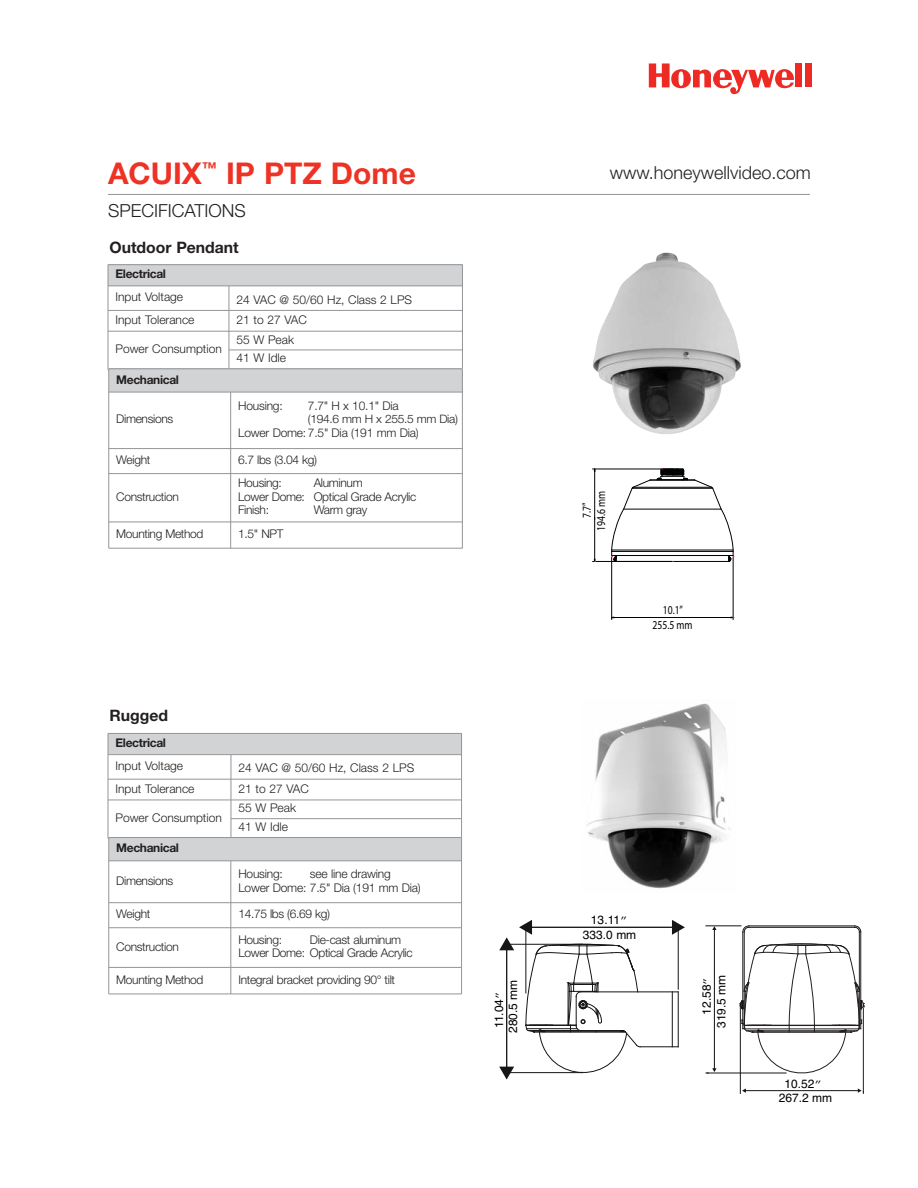
<style>
.page{position:relative;width:918px;height:1188px;background:#fff}
.page>*{position:absolute;margin:0;border:0;box-sizing:border-box;transform-origin:0 0}
.t1{font:700 30px "Helvetica Neue";color:#ee3224}
.t2{font:300 18px "Helvetica Neue";color:#231f20}
.t3{font:700 15.75px "Helvetica Neue";color:#231f20}
.t4{font:12.15px/14.5px "Myriad Pro";color:#010202;text-align:center;scale:.8 1}
.t5{font:300 12px/13.5px "Helvetica Neue";letter-spacing:-.03em;color:#231f20}
.t6{font:300 12px/18.8px "Helvetica Neue";color:#231f20}
.t7{font:12px/14.1px "Helvetica";color:#010202;text-align:center}
.t8{font:700 12px "Helvetica Neue";letter-spacing:-.03em;color:#231f20}
.t9{font:12px/14.5px "Myriad Pro";color:#010202;text-align:center;scale:.8 1}
.t10{font:300 11.7px "Helvetica Neue";letter-spacing:-.03em;color:#231f20}
.s1{font-family:"Courier New"}
</style>
<div class="page">
<hr style="left:108px;top:194px;width:702px;height:1px;background:#939598">
<div style="left:796px;top:63px;width:6px;height:24px;background:#ee2a24"></div>
<div style="left:805px;top:63px;width:6px;height:24px;background:#ee2a24"></div>
<svg style="left:649px;top:63px;width:145px;height:31px"></svg>
<div style="left:108px;top:265px;width:354px;height:21px;background:#d1d3d4"></div>
<hr style="left:108px;top:265px;width:1px;height:105px;background:#939598">
<hr style="left:229px;top:286px;width:1px;height:84px;background:#939598">
<hr style="left:462px;top:265px;width:1px;height:105px;background:#939598">
<hr style="left:108px;top:264px;width:354px;height:1px;background:#939598">
<hr style="left:108px;top:286px;width:354px;height:1px;background:#939598">
<hr style="left:108px;top:310px;width:354px;height:1px;background:#939598">
<hr style="left:108px;top:331px;width:354px;height:1px;background:#939598">
<hr style="left:229px;top:350px;width:233px;height:1px;background:#939598">
<div style="left:109px;top:369px;width:353px;height:23px;background:#d1d3d4"></div>
<hr style="left:108px;top:369px;width:1px;height:179px;background:#939598">
<hr style="left:230px;top:392px;width:1px;height:156px;background:#939598">
<hr style="left:462px;top:369px;width:1px;height:179px;background:#939598">
<hr style="left:109px;top:369px;width:353px;height:1px;background:#939598">
<hr style="left:109px;top:392px;width:353px;height:1px;background:#939598">
<hr style="left:109px;top:448px;width:353px;height:1px;background:#939598">
<hr style="left:109px;top:473px;width:353px;height:1px;background:#939598">
<hr style="left:109px;top:522px;width:353px;height:1px;background:#939598">
<hr style="left:109px;top:548px;width:353px;height:1px;background:#939598">
<div style="left:108px;top:733px;width:354px;height:22px;background:#d1d3d4"></div>
<hr style="left:108px;top:733px;width:1px;height:106px;background:#939598">
<hr style="left:231px;top:755px;width:1px;height:84px;background:#939598">
<hr style="left:461px;top:733px;width:1px;height:106px;background:#939598">
<hr style="left:108px;top:733px;width:354px;height:1px;background:#939598">
<hr style="left:108px;top:754px;width:354px;height:1px;background:#939598">
<hr style="left:108px;top:779px;width:354px;height:1px;background:#939598">
<hr style="left:108px;top:800px;width:354px;height:1px;background:#939598">
<hr style="left:231px;top:818px;width:231px;height:1px;background:#939598">
<div style="left:109px;top:838px;width:353px;height:23px;background:#d1d3d4"></div>
<hr style="left:108px;top:838px;width:1px;height:156px;background:#939598">
<hr style="left:231px;top:861px;width:1px;height:133px;background:#939598">
<hr style="left:461px;top:838px;width:1px;height:156px;background:#939598">
<hr style="left:109px;top:837px;width:353px;height:1px;background:#939598">
<hr style="left:109px;top:861px;width:353px;height:1px;background:#939598">
<hr style="left:109px;top:902px;width:353px;height:1px;background:#939598">
<hr style="left:109px;top:927px;width:353px;height:1px;background:#939598">
<hr style="left:109px;top:967px;width:353px;height:1px;background:#939598">
<hr style="left:109px;top:994px;width:353px;height:1px;background:#939598">
<hr style="left:611px;top:557px;width:1px;height:63px;background:#010202">
<hr style="left:733px;top:557px;width:1px;height:63px;background:#010202">
<hr style="left:614px;top:617px;width:68px;height:1px;background:#010202">
<hr style="left:681px;top:617px;width:50px;height:1px;background:#010202">
<hr style="left:593px;top:469px;width:68px;height:1px;background:#010202">
<hr style="left:593px;top:561px;width:79px;height:1px;background:#010202">
<hr style="left:594px;top:471px;width:1px;height:48px;background:#010202">
<hr style="left:594px;top:517px;width:1px;height:42px;background:#010202">
<svg style="left:611px;top:469px;width:123px;height:93px"></svg>
<img style="left:593px;top:252px;width:148px;height:182px">
<img style="left:586px;top:703px;width:145px;height:186px">
<hr style="left:640px;top:1046px;width:38px;height:1px;background:#141516">
<hr style="left:581px;top:992px;width:97px;height:1px;background:#141516">
<hr style="left:672px;top:992px;width:1px;height:55px;background:#141516">
<hr style="left:678px;top:992px;width:1px;height:55px;background:#141516">
<hr style="left:678px;top:928px;width:1px;height:61px;background:#141516">
<hr style="left:530px;top:927px;width:144px;height:1px;background:#141516">
<svg style="left:672px;top:920px;width:13px;height:15px"></svg>
<svg style="left:499px;top:920px;width:142px;height:160px"></svg>
<hr style="left:706px;top:925px;width:35px;height:1px;background:#141516">
<hr style="left:706px;top:1073px;width:80px;height:1px;background:#141516">
<hr style="left:714px;top:929px;width:1px;height:140px;background:#141516">
<svg style="left:707px;top:1068px;width:10px;height:6px"></svg>
<svg style="left:712px;top:926px;width:5px;height:4px"></svg>
<hr style="left:742px;top:932px;width:1px;height:97px;background:#141516">
<hr style="left:744px;top:932px;width:1px;height:97px;background:#221e1f">
<hr style="left:749px;top:927px;width:106px;height:1px;background:#141516">
<hr style="left:749px;top:926px;width:106px;height:1px;background:#141516">
<hr style="left:859px;top:932px;width:1px;height:97px;background:#221e1f">
<hr style="left:860px;top:932px;width:1px;height:97px;background:#221e1f">
<svg style="left:742px;top:925px;width:8px;height:8px"></svg>
<svg style="left:854px;top:925px;width:8px;height:8px"></svg>
<svg style="left:739px;top:943px;width:125px;height:150px"></svg>
<h1 class="t1" style="left:108px;top:163px;width:309px">ACUIX<sup>™</sup> IP PTZ Dome</h1>
<h2 class="t2" style="left:610px;top:166px;width:203px">www.honeywellvideo.com</h2>
<h2 class="t2" style="left:108px;top:204px;width:139px">SPECIFICATIONS</h2>
<h3 class="t3" style="left:110px;top:241px;width:131px">Outdoor Pendant</h3>
<p class="t8" style="left:116px;top:270px;width:52px">Electrical</p>
<p class="t6" style="left:116px;top:289px;width:69px">Input Voltage</p>
<p class="t6" style="left:236px;top:291px;width:177px">24 VAC @ 50/60 Hz, Class 2 LPS</p>
<p class="t6" style="left:116px;top:311px;width:81px">Input Tolerance</p>
<p class="t5" style="left:236px;top:314px;width:72px">21 to 27 VAC</p>
<p class="t6" style="left:116px;top:341px;width:108px">Power Consumption</p>
<p class="t6" style="left:236px;top:331px;width:59px">55 W Peak<br>41 W Idle</p>
<p class="t8" style="left:116px;top:375px;width:64px">Mechanical</p>
<p class="t5" style="left:116px;top:414px;width:58px">Dimensions</p>
<p class="t5" style="left:238px;top:400px;width:46px">Housing:</p>
<p class="t5" style="left:308px;top:400px;width:92px">7.7" H x 10.1" Dia</p>
<p class="t10" style="left:308px;top:415px;width:152px">(194.6 mm H x 255.5 mm Dia)</p>
<p class="t5" style="left:238px;top:427px;width:182px">Lower Dome:7.5" Dia (191 mm Dia)</p>
<p class="t5" style="left:116px;top:454px;width:36px">Weight</p>
<p class="t5" style="left:238px;top:454px;width:81px">6.7 lbs (3.04 kg)</p>
<p class="t5" style="left:116px;top:491px;width:64px">Construction</p>
<p class="t5" style="left:238px;top:478px;width:45px">Housing:</p>
<p class="t5" style="left:238px;top:478px;width:180px;text-indent:75px">Aluminum<br>Lower Dome: Optical Grade Acrylic<br>Finish:</p>
<p class="t5" style="left:314px;top:505px;width:55px">Warm gray</p>
<p class="t5" style="left:116px;top:528px;width:89px">Mounting Method</p>
<p class="t5" style="left:238px;top:528px;width:47px">1.5" NPT</p>
<h3 class="t3" style="left:110px;top:710px;width:60px">Rugged</h3>
<p class="t8" style="left:116px;top:739px;width:52px">Electrical</p>
<p class="t6" style="left:116px;top:758px;width:69px">Input Voltage</p>
<p class="t6" style="left:238px;top:760px;width:177px">24 VAC @ 50/60 Hz, Class 2 LPS</p>
<p class="t6" style="left:116px;top:780px;width:81px">Input Tolerance</p>
<p class="t5" style="left:238px;top:783px;width:72px">21 to 27 VAC</p>
<p class="t6" style="left:116px;top:809px;width:108px">Power Consumption</p>
<p class="t6" style="left:238px;top:800px;width:59px">55 W Peak<br>41 W Idle</p>
<p class="t8" style="left:116px;top:844px;width:64px">Mechanical</p>
<p class="t5" style="left:116px;top:875px;width:58px">Dimensions</p>
<p class="t5" style="left:238px;top:868px;width:46px">Housing:</p>
<p class="t5" style="left:238px;top:868px;width:184px;text-indent:72px">see line drawing<br>Lower Dome: 7.5" Dia (191 mm Dia)</p>
<p class="t5" style="left:116px;top:908px;width:36px">Weight</p>
<p class="t5" style="left:238px;top:908px;width:93px">14.75 lbs (6.69 kg)</p>
<p class="t5" style="left:116px;top:941px;width:64px">Construction</p>
<p class="t5" style="left:238px;top:934px;width:45px">Housing:</p>
<p class="t5" style="left:238px;top:934px;width:176px;text-indent:72px">Die-cast aluminum<br>Lower Dome: Optical Grade Acrylic</p>
<p class="t5" style="left:116px;top:974px;width:89px">Mounting Method</p>
<p class="t5" style="left:238px;top:974px;width:158px">Integral bracket providing 90° tilt</p>
<p class="t7" style="left:493px;top:1033px;width:55px;text-align:left;text-indent:5px;rotate:-90deg">11.04<span class="s1">”<br></span>280.5 mm</p>
<p class="t4" style="left:579px;top:531px;width:51px;rotate:-90deg">7.7”<br>194.6 mm</p>
<p class="t9" style="left:653px;top:603px;width:51px">10.1”<br>255.5 mm</p>
<p class="t7" style="left:583px;top:914px;width:55px">13.11<span class="s1">”<br></span>333.0 mm</p>
<p class="t7" style="left:701px;top:1028px;width:55px;text-align:right;rotate:-90deg">12.58<span class="s1">”<br></span>319.5 mm</p>
<p class="t7" style="left:779px;top:1078px;width:55px;line-height:13.6px">10.52<span class="s1">”<br></span>267.2 mm</p>
</div>
